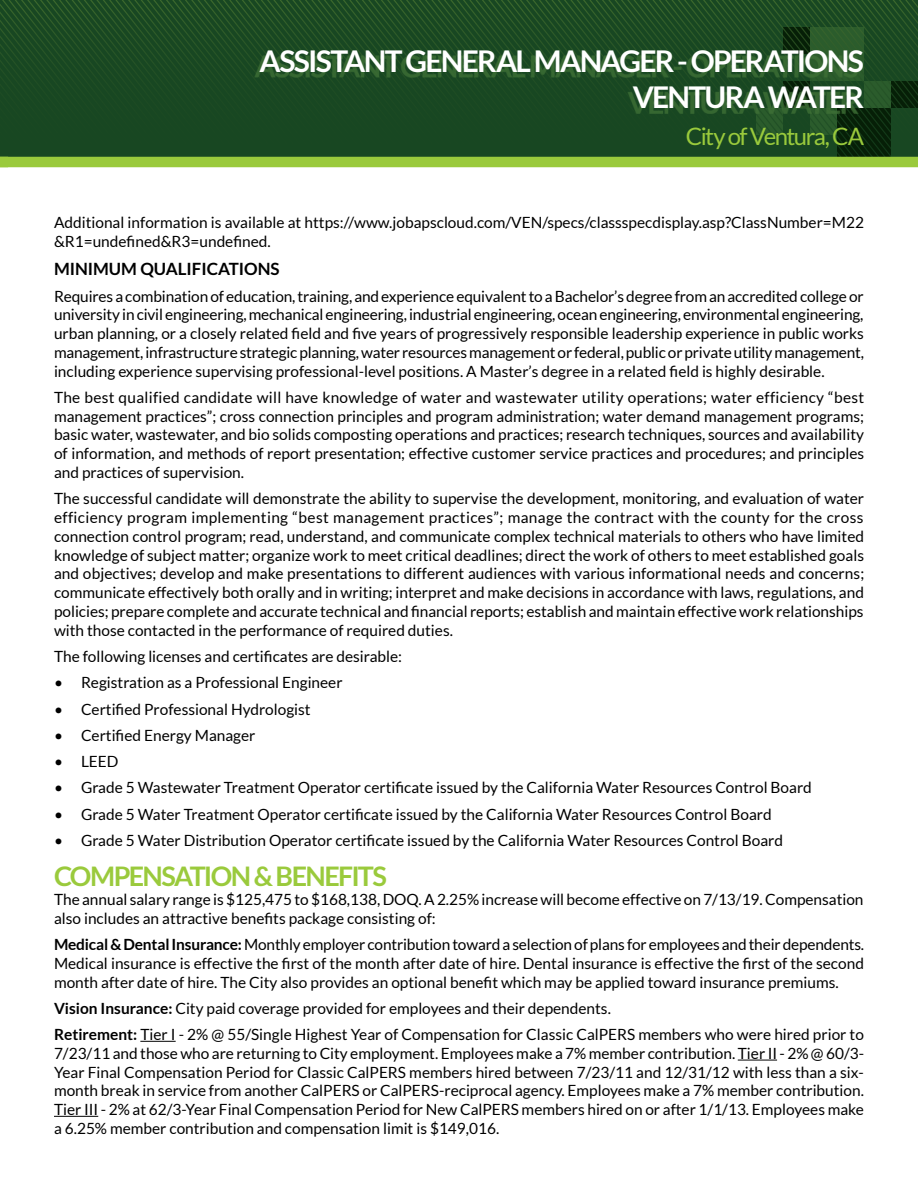
<style>
.page{position:relative;width:918px;height:1188px;background:#fff}
.page>*{position:absolute;margin:0;border:0;box-sizing:border-box;transform-origin:0 0}
.t1{font:700 30px/36px "Lato";letter-spacing:-.06em;color:#fff;text-align:right}
.t2{font:700 27px "Lato";letter-spacing:-.06em;color:#9aca3c}
.t3{font:24px "Lato";letter-spacing:-.065em;color:#9aca3c}
.t4{font:700 16.95px "Lato";color:#000}
.t5{font:15.45px/18.8px "Lato";color:#000;text-align:justify}
.s1{font-weight:700}
</style>
<div class="page">
<svg style="left:0;top:0;width:918px;height:157px;background:#1b4922"></svg>
<div style="left:254px;top:55px;width:604px;height:59px;background:#407237;opacity:.75"></div>
<hr style="left:140px;top:1041px;width:36px;height:1px;background:#000">
<hr style="left:738px;top:1060px;width:39px;height:1px;background:#000">
<hr style="left:54px;top:1116px;width:44px;height:1px;background:#000">
<div style="left:0;top:157px;width:918px;height:10px;background:#9aca3c"></div>
<h1 class="t1" style="left:260px;top:43px;width:606px">ASSISTANT GENERAL MANAGER - OPERATIONS<br>VENTURA WATER</h1>
<h3 class="t3" style="left:686px;top:123px;width:180px">City of Ventura, CA</h3>
<p class="t5" style="left:54px;top:213px;width:812px">Additional information is available at https://www.jobapscloud.com/VEN/specs/classspecdisplay.asp?ClassNumber=M22 &amp;R1=undefined&amp;R3=undefined.</p>
<p class="t4" style="left:54px;top:259px;width:227px">MINIMUM QUALIFICATIONS</p>
<p class="t5" style="left:54px;top:287px;width:812px">Requires a combination of education, training, and experience equivalent to a Bachelor’s degree from an accredited college or university in civil engineering, mechanical engineering, industrial engineering, ocean engineering, environmental engineering, urban planning, or a closely related field and five years of progressively responsible leadership experience in public works management, infrastructure strategic planning, water resources management or federal, public or private utility management, including experience supervising professional-level positions. A Master’s degree in a related field is highly desirable.</p>
<p class="t5" style="left:54px;top:388px;width:812px">The best qualified candidate will have knowledge of water and wastewater utility operations; water efficiency “best management practices”; cross connection principles and program administration; water demand management programs; basic water, wastewater, and bio solids composting operations and practices; research techniques, sources and availability of information, and methods of report presentation; effective customer service practices and procedures; and principles and practices of supervision.</p>
<p class="t5" style="left:54px;top:489px;width:812px">The successful candidate will demonstrate the ability to supervise the development, monitoring, and evaluation of water efficiency program implementing “best management practices”; manage the contract with the county for the cross connection control program; read, understand, and communicate complex technical materials to others who have limited knowledge of subject matter; organize work to meet critical deadlines; direct the work of others to meet established goals and objectives; develop and make presentations to different audiences with various informational needs and concerns; communicate effectively both orally and in writing; interpret and make decisions in accordance with laws, regulations, and policies; prepare complete and accurate technical and financial reports; establish and maintain effective work relationships with those contacted in the performance of required duties.</p>
<p class="t5" style="left:54px;top:647px;width:350px">The following licenses and certificates are desirable:</p>
<p class="t5" style="left:54px;top:673px;width:290px">• Registration as a Professional Engineer</p>
<p class="t5" style="left:54px;top:699px;width:258px">• Certified Professional Hydrologist</p>
<p class="t5" style="left:54px;top:726px;width:203px">• Certified Energy Manager</p>
<p class="t5" style="left:54px;top:752px;width:66px">• LEED</p>
<p class="t5" style="left:54px;top:778px;width:759px">• Grade 5 Wastewater Treatment Operator certificate issued by the California Water Resources Control Board</p>
<p class="t5" style="left:54px;top:805px;width:719px">• Grade 5 Water Treatment Operator certificate issued by the California Water Resources Control Board</p>
<p class="t5" style="left:54px;top:831px;width:731px">• Grade 5 Water Distribution Operator certificate issued by the California Water Resources Control Board</p>
<h2 class="t2" style="left:54px;top:861px;width:334px">COMPENSATION &amp; BENEFITS</h2>
<p class="t5" style="left:54px;top:890px;width:811px">The annual salary range is $125,475 to $168,138, DOQ. A 2.25% increase will become effective on 7/13/19. Compensation also includes an attractive benefits package consisting of:</p>
<p class="t5" style="left:54px;top:935px;width:812px"><span class="s1">Medical &amp; Dental Insurance:</span> Monthly employer contribution toward a selection of plans for employees and their dependents.<br>Medical insurance is effective the first of the month after date of hire. Dental insurance is effective the first of the second month after date of hire. The City also provides an optional benefit which may be applied toward insurance premiums.</p>
<p class="t5" style="left:54px;top:995px;width:812px;line-height:26.2px"><span class="s1">Vision Insurance:</span> City paid coverage provided for employees and their dependents.<br><span class="s1">Retirement:</span> Tier I - 2% @ 55/Single Highest Year of Compensation for Classic CalPERS members who were hired prior to</p>
<p class="t5" style="left:54px;top:1044px;width:812px">7/23/11 and those who are returning to City employment. Employees make a 7% member contribution. Tier II - 2% @ 60/3- Year Final Compensation Period for Classic CalPERS members hired between 7/23/11 and 12/31/12 with less than a six&shy;month break in service from another CalPERS or CalPERS-reciprocal agency. Employees make a 7% member contribution.<br>Tier III - 2% at 62/3-Year Final Compensation Period for New CalPERS members hired on or after 1/1/13. Employees make a 6.25% member contribution and compensation limit is $149,016.</p>
</div>
